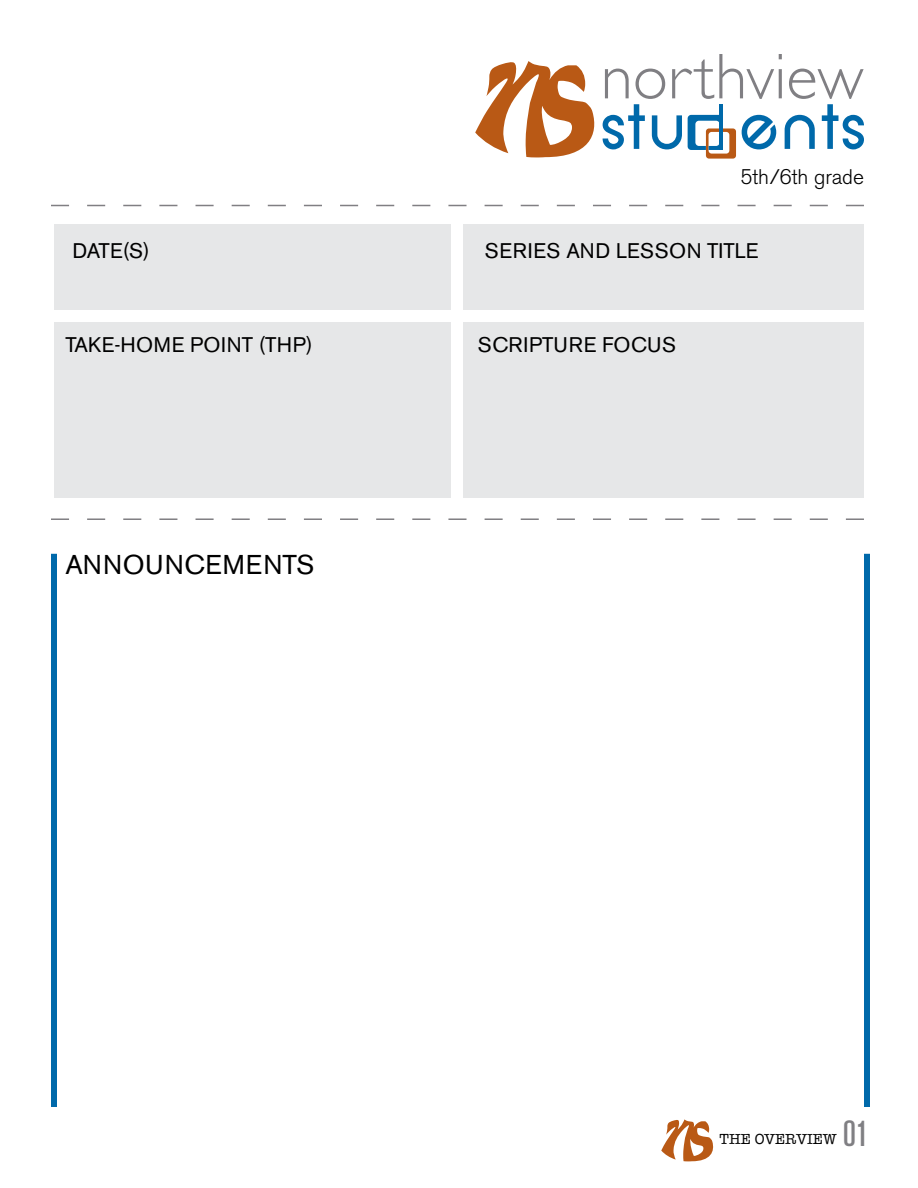
<style>
.page{position:relative;width:918px;height:1188px;background:#fff}
.page>*{position:absolute;margin:0;border:0;box-sizing:border-box;transform-origin:0 0}
.t1{font:500 condensed 36px "Akzidenz Grotesk BE";color:#807f83}
.t2{font:27px "Akzidenz Grotesk BE";letter-spacing:.02em;color:#000}
.t3{font:21px "Akzidenz Grotesk BE";letter-spacing:.02em;color:#000}
.t4{font:300 21px "Akzidenz Grotesk BE";letter-spacing:-.005em;color:#000}
.t5{font:15px "American Typewriter";color:#000}
</style>
<div class="page">
<svg style="left:475px;top:54px;width:389px;height:105px"></svg>
<hr style="left:719px;top:104px;width:4px;height:46px;background:#0069aa">
<div style="left:54px;top:224px;width:396px;height:85px;background:#e6e7e8"></div>
<div style="left:463px;top:224px;width:401px;height:85px;background:#e6e7e8"></div>
<div style="left:54px;top:323px;width:396px;height:175px;background:#e6e7e8"></div>
<div style="left:463px;top:323px;width:401px;height:175px;background:#e6e7e8"></div>
<div style="left:51px;top:554px;width:6px;height:553px;background:#0069aa"></div>
<div style="left:864px;top:554px;width:6px;height:553px;background:#0069aa"></div>
<svg style="left:51px;top:205px;width:813px;height:1px"></svg>
<svg style="left:51px;top:518px;width:813px;height:2px"></svg>
<svg style="left:661px;top:1119px;width:53px;height:42px"></svg>
<p class="t4" style="left:740px;top:165px;width:125px">5th/6th grade</p>
<p class="t3" style="left:72px;top:239px;width:79px">DATE(S)</p>
<p class="t3" style="left:485px;top:239px;width:275px">SERIES AND LESSON TITLE</p>
<p class="t3" style="left:65px;top:332px;width:249px">TAKE-HOME POINT (THP)</p>
<p class="t3" style="left:478px;top:332px;width:200px">SCRIPTURE FOCUS</p>
<p class="t2" style="left:65px;top:549px;width:251px">ANNOUNCEMENTS</p>
<h1 class="t1" style="left:843px;top:1114px;width:27px">01</h1>
<p class="t5" style="left:720px;top:1128px;width:119px">THE OVERVIEW</p>
</div>
